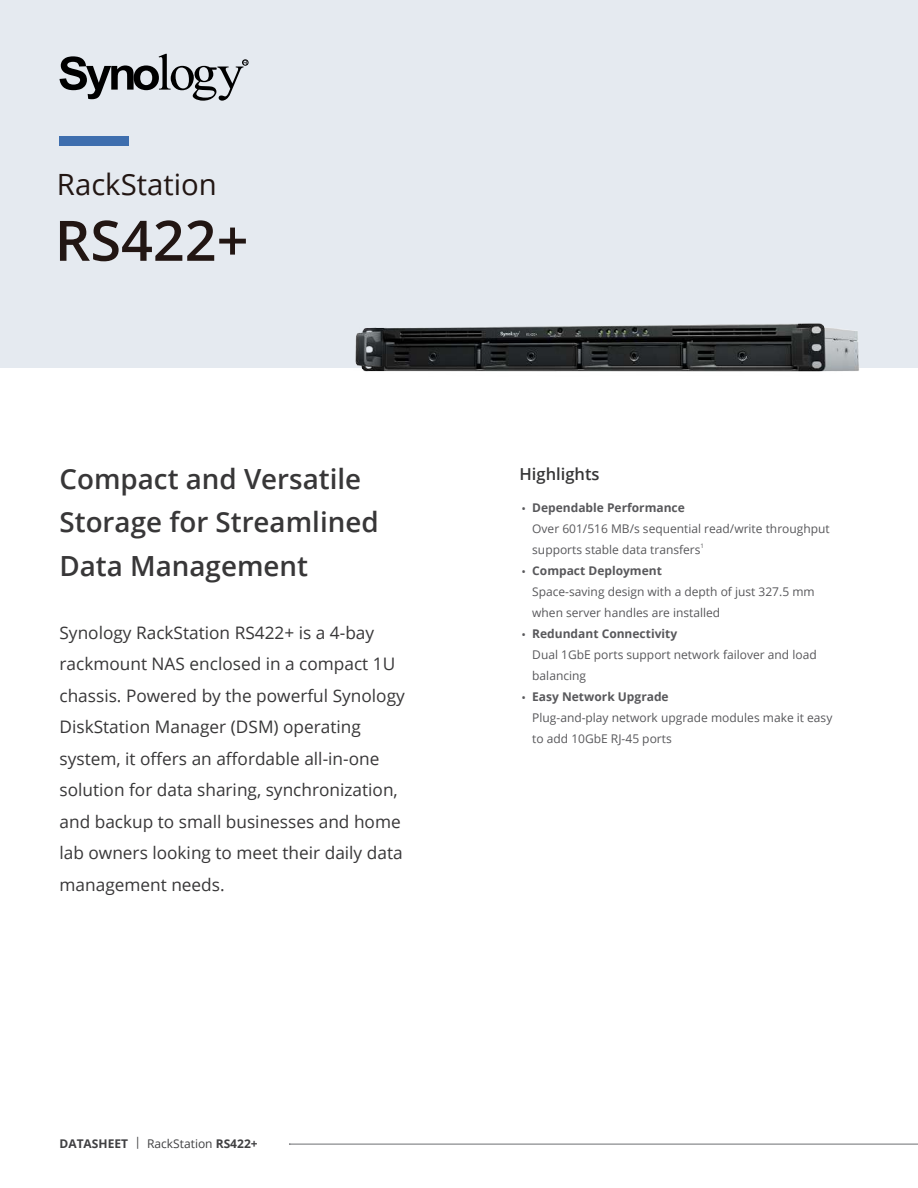
<style>
.page{position:relative;width:918px;height:1188px;background:#fff}
.page>*{position:absolute;margin:0;border:0;box-sizing:border-box;transform-origin:0 0}
.t1{font:600 55.8px "Open Sans";color:#221613}
.t2{font:29.25px "Open Sans";color:#221613}
.t3{font:600 27.75px/43.5px "Open Sans";color:#383738}
.t4{font:17.25px/31.5px "Open Sans";color:#383738}
.t5{font:600 16.5px "Open Sans";color:#363637}
.t6{font:12px/21px "Open Sans";color:#58585b}
.t7{font:700 12px "Open Sans";color:#404042}
.t8{font:6.15px "Open Sans";color:#58585b}
.s1{font-weight:400}
.s2{font-weight:700}
</style>
<div class="page">
<hr style="left:290px;top:1144px;width:628px;height:1px;background:#6d6e71">
<div style="left:0;top:0;width:918px;height:368px;background:#e5eaf0"></div>
<div style="left:60px;top:136px;width:69px;height:10px;background:#3e6eae"></div>
<svg style="left:60px;top:54px;width:188px;height:47px"></svg>
<img style="left:355px;top:323px;width:504px;height:49px">
<h2 class="t2" style="left:57px;top:165px;width:161px">RackStation</h2>
<h1 class="t1" style="left:55px;top:202px;width:195px">RS422+</h1>
<h3 class="t3" style="left:60px;top:457px;width:321px">Compact and Versatile<br>Storage for Streamlined<br>Data Management</h3>
<p class="t4" style="left:60px;top:616px;width:347px">Synology RackStation RS422+ is a 4-bay rackmount NAS enclosed in a compact 1U chassis. Powered by the powerful Synology DiskStation Manager (DSM) operating system, it offers an affordable all-in-one solution for data sharing, synchronization, and backup to small businesses and home lab owners looking to meet their daily data management needs.</p>
<p class="t7" style="left:60px;top:1135px;width:200px">DATASHEET <span class="s1">| RackStation</span> RS422+</p>
<h3 class="t5" style="left:520px;top:463px;width:82px">Highlights</h3>
<p class="t6" style="left:532px;top:496px;width:299px;text-indent:-11px">• <span class="s2">Dependable Performance<br></span>Over 601/516 MB/s sequential read/write throughput supports stable data transfers</p>
<p class="t8" style="left:701px;top:542px;width:5px">1</p>
<p class="t6" style="left:532px;top:559px;width:284px;text-indent:-11px">• <span class="s2">Compact Deployment<br></span>Space-saving design with a depth of just 327.5 mm when server handles are installed</p>
<p class="t6" style="left:532px;top:622px;width:286px;text-indent:-11px">• <span class="s2">Redundant Connectivity<br></span>Dual 1GbE ports support network failover and load balancing</p>
<p class="t6" style="left:532px;top:685px;width:302px;text-indent:-11px">• <span class="s2">Easy Network Upgrade<br></span>Plug-and-play network upgrade modules make it easy to add 10GbE RJ-45 ports</p>
</div>
